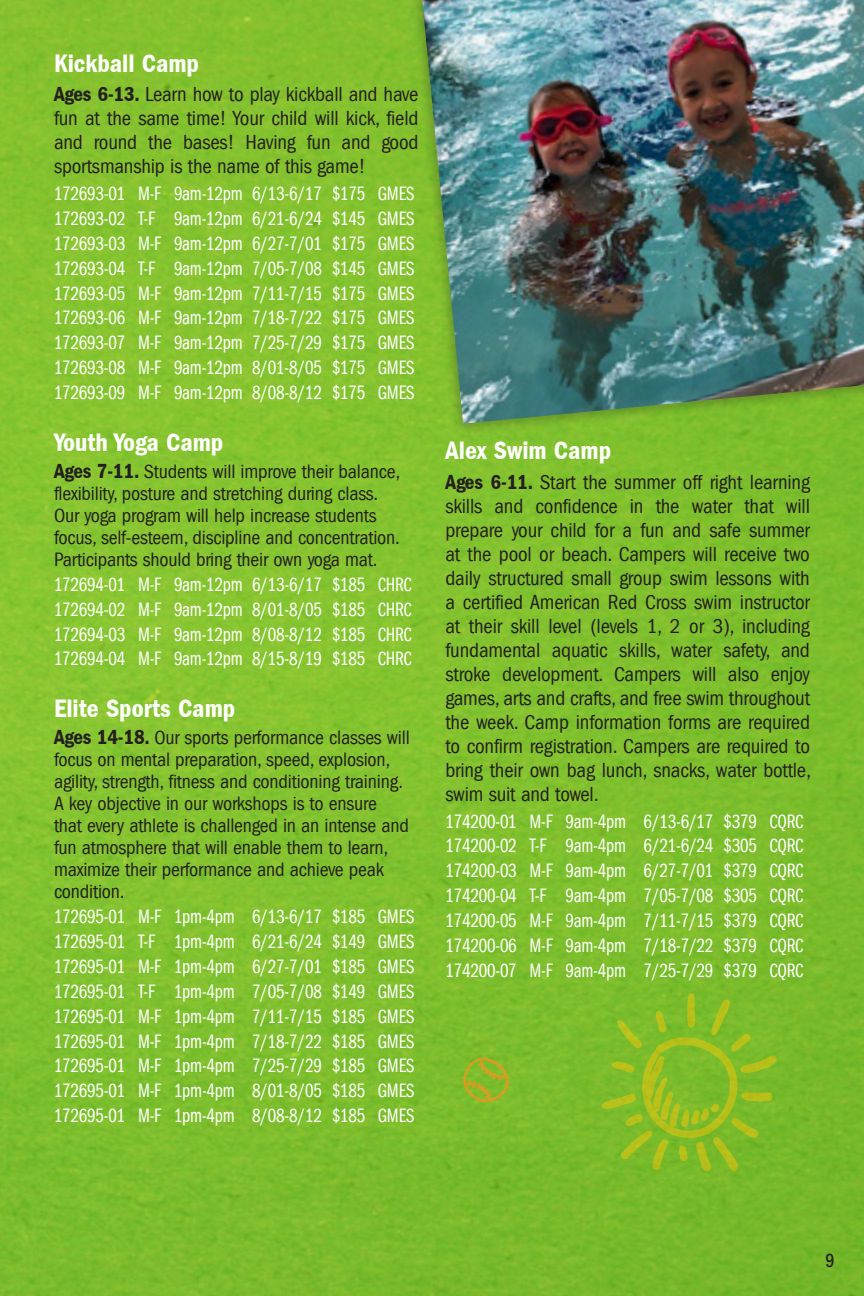
<style>
.page{position:relative;width:864px;height:1296px;background:#fff}
.page>*{position:absolute;margin:0;border:0;box-sizing:border-box;transform-origin:0 0}
._6X9_CAMP_TITLE{font:600 condensed 26px "Franklin Gothic";color:#fff}
._6X9_BODY{font:condensed 21px/24px "Franklin Gothic";letter-spacing:-.01em;color:#231f20;text-align:justify}
._6X9_TAB{font:20px "Franklin Gothic Book Cmpr";letter-spacing:-.01em;color:#fff}
._6X9_TAB-2{font:condensed 20px/22px "Franklin Gothic";letter-spacing:-.01em;color:#231f20}
.t1{font:500 condensed 20px "Franklin Gothic";color:#231f20;scale:.9 1}
.s1{font-weight:600}
.s2{font-weight:600;font-size:21px}
</style>
<div class="page">
<div style="left:0;top:0;width:864px;height:1296px;background:linear-gradient(to bottom,#88c430,#7bbd2c)"></div>
<svg style="left:462px;top:1057px;width:48px;height:47px;background:#93b428"></svg>
<svg style="left:581px;top:990px;width:214px;height:188px;background:#83bb27"></svg>
<svg style="left:701px;top:1184px;width:94px;height:12px"></svg>
<div style="left:410px;top:0;width:454px;height:436px;background:#81c02d"></div>
<img style="left:422px;top:0;width:442px;height:424px">
<p class="_6X9_CAMP_TITLE" style="left:54px;top:49px;width:147px">Kickball Camp</p>
<p class="_6X9_BODY" style="left:54px;top:82px;width:366px"><span class="s1">Ages 6-13.</span> Learn how to play kickball and have fun at the same time! Your child will kick, field and round the bases! Having fun and good sportsmanship is the name of this game!</p>
<p class="_6X9_TAB" style="left:54px;top:183px;width:362px">172693-01 M-F 9am-12pm 6/13-6/17 $175 GMES</p>
<p class="_6X9_TAB" style="left:54px;top:207px;width:362px">172693-02 T-F 9am-12pm 6/21-6/24 $145 GMES</p>
<p class="_6X9_TAB" style="left:54px;top:232px;width:362px">172693-03 M-F 9am-12pm 6/27-7/01 $175 GMES</p>
<p class="_6X9_TAB" style="left:54px;top:257px;width:362px">172693-04 T-F 9am-12pm 7/05-7/08 $145 GMES</p>
<p class="_6X9_TAB" style="left:54px;top:282px;width:362px">172693-05 M-F 9am-12pm 7/11-7/15 $175 GMES</p>
<p class="_6X9_TAB" style="left:54px;top:307px;width:362px">172693-06 M-F 9am-12pm 7/18-7/22 $175 GMES</p>
<p class="_6X9_TAB" style="left:54px;top:332px;width:362px">172693-07 M-F 9am-12pm 7/25-7/29 $175 GMES</p>
<p class="_6X9_TAB" style="left:54px;top:357px;width:362px">172693-08 M-F 9am-12pm 8/01-8/05 $175 GMES</p>
<p class="_6X9_TAB" style="left:54px;top:382px;width:362px">172693-09 M-F 9am-12pm 8/08-8/12 $175 GMES</p>
<p class="_6X9_CAMP_TITLE" style="left:54px;top:427px;width:171px">Youth Yoga Camp</p>
<p class="_6X9_TAB-2" style="left:54px;top:461px;width:348px"><span class="s2">Ages 7-11.</span> Students will improve their balance, flexibility, posture and stretching during class.<br>Our yoga program will help increase students focus, self-esteem, discipline and concentration.<br>Participants should bring their own yoga mat.</p>
<p class="_6X9_TAB" style="left:54px;top:573px;width:359px">172694-01 M-F 9am-12pm 6/13-6/17 $185 CHRC</p>
<p class="_6X9_TAB" style="left:54px;top:598px;width:359px">172694-02 M-F 9am-12pm 8/01-8/05 $185 CHRC</p>
<p class="_6X9_TAB" style="left:54px;top:623px;width:359px">172694-03 M-F 9am-12pm 8/08-8/12 $185 CHRC</p>
<p class="_6X9_TAB" style="left:54px;top:648px;width:359px">172694-04 M-F 9am-12pm 8/15-8/19 $185 CHRC</p>
<p class="_6X9_CAMP_TITLE" style="left:54px;top:694px;width:183px">Elite Sports Camp</p>
<p class="_6X9_TAB-2" style="left:54px;top:727px;width:357px"><span class="s2">Ages 14-18.</span> Our sports performance classes will focus on mental preparation, speed, explosion, agility, strength, fitness and conditioning training.<br>A key objective in our workshops is to ensure that every athlete is challenged in an intense and fun atmosphere that will enable them to learn, maximize their performance and achieve peak condition.</p>
<p class="_6X9_TAB" style="left:54px;top:906px;width:362px">172695-01 M-F 1pm-4pm 6/13-6/17 $185 GMES</p>
<p class="_6X9_TAB" style="left:54px;top:930px;width:362px">172695-01 T-F 1pm-4pm 6/21-6/24 $149 GMES</p>
<p class="_6X9_TAB" style="left:54px;top:955px;width:362px">172695-01 M-F 1pm-4pm 6/27-7/01 $185 GMES</p>
<p class="_6X9_TAB" style="left:54px;top:980px;width:362px">172695-01 T-F 1pm-4pm 7/05-7/08 $149 GMES</p>
<p class="_6X9_TAB" style="left:54px;top:1005px;width:362px">172695-01 M-F 1pm-4pm 7/11-7/15 $185 GMES</p>
<p class="_6X9_TAB" style="left:54px;top:1030px;width:362px">172695-01 M-F 1pm-4pm 7/18-7/22 $185 GMES</p>
<p class="_6X9_TAB" style="left:54px;top:1055px;width:362px">172695-01 M-F 1pm-4pm 7/25-7/29 $185 GMES</p>
<p class="_6X9_TAB" style="left:54px;top:1080px;width:362px">172695-01 M-F 1pm-4pm 8/01-8/05 $185 GMES</p>
<p class="_6X9_TAB" style="left:54px;top:1105px;width:362px">172695-01 M-F 1pm-4pm 8/08-8/12 $185 GMES</p>
<p class="_6X9_CAMP_TITLE" style="left:446px;top:436px;width:167px">Alex Swim Camp</p>
<p class="_6X9_BODY" style="left:446px;top:470px;width:367px"><span class="s1">Ages 6-11.</span> Start the summer off right learning skills and confidence in the water that will prepare your child for a fun and safe summer at the pool or beach. Campers will receive two daily structured small group swim lessons with a certified American Red Cross swim instructor at their skill level (levels 1, 2 or 3), including fundamental aquatic skills, water safety, and stroke development. Campers will also enjoy games, arts and crafts, and free swim throughout the week. Camp information forms are required to confirm registration. Campers are required to bring their own bag lunch, snacks, water bottle, swim suit and towel.</p>
<p class="_6X9_TAB" style="left:446px;top:810px;width:359px">174200-01 M-F 9am-4pm 6/13-6/17 $379 CQRC</p>
<p class="_6X9_TAB" style="left:446px;top:835px;width:359px">174200-02 T-F 9am-4pm 6/21-6/24 $305 CQRC</p>
<p class="_6X9_TAB" style="left:446px;top:860px;width:359px">174200-03 M-F 9am-4pm 6/27-7/01 $379 CQRC</p>
<p class="_6X9_TAB" style="left:446px;top:885px;width:359px">174200-04 T-F 9am-4pm 7/05-7/08 $305 CQRC</p>
<p class="_6X9_TAB" style="left:446px;top:910px;width:359px">174200-05 M-F 9am-4pm 7/11-7/15 $379 CQRC</p>
<p class="_6X9_TAB" style="left:446px;top:934px;width:359px">174200-06 M-F 9am-4pm 7/18-7/22 $379 CQRC</p>
<p class="_6X9_TAB" style="left:446px;top:959px;width:359px">174200-07 M-F 9am-4pm 7/25-7/29 $379 CQRC</p>
<p class="t1" style="left:825px;top:1250px;width:12px">9</p>
</div>
